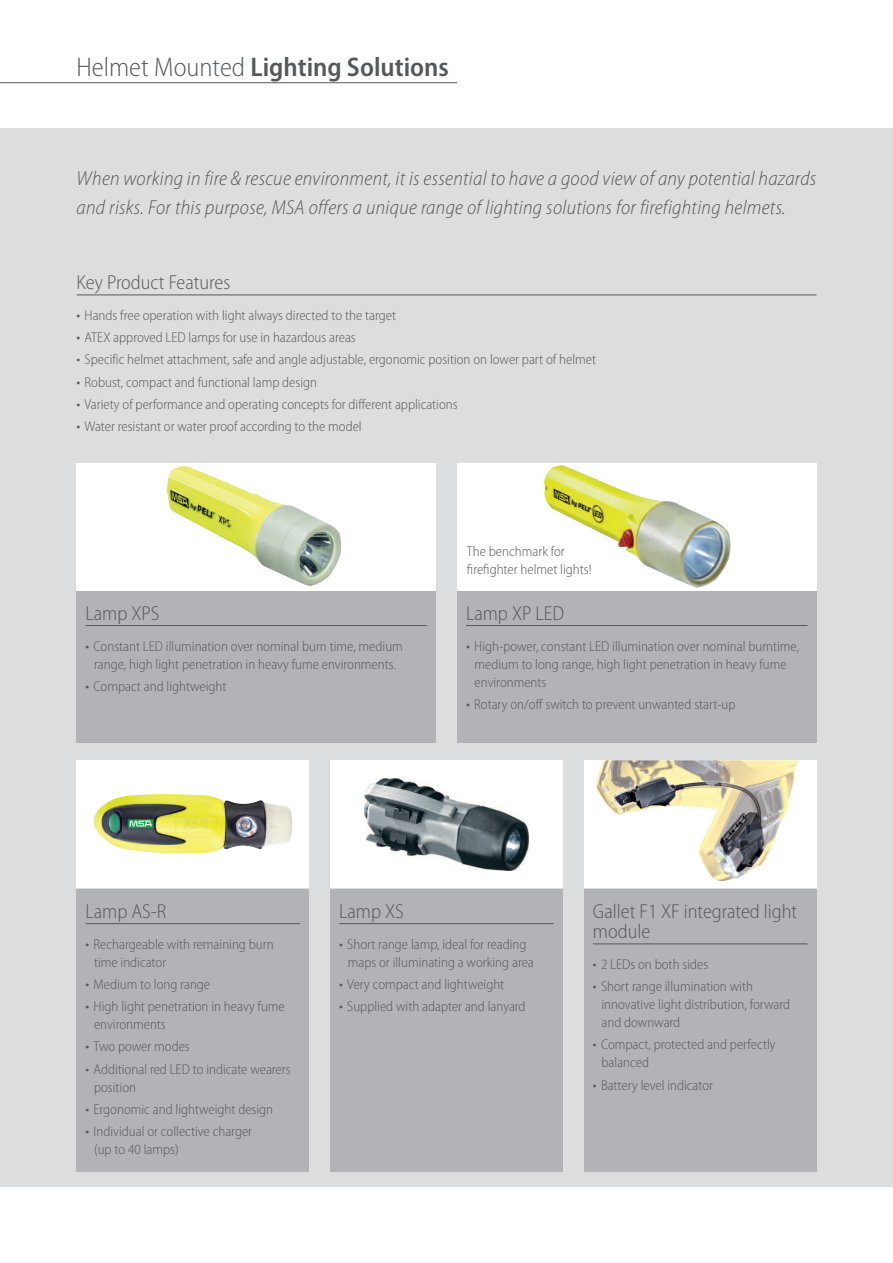
<style>
.page{position:relative;width:893px;height:1263px;background:#fff}
.page>*{position:absolute;margin:0;border:0;box-sizing:border-box;transform-origin:0 0}
.t1{font:600 semi-condensed 27px "Myriad Pro";color:#57585a}
.t2{font:italic 300 semi-condensed 20.25px/28.5px "Myriad Pro";letter-spacing:.015em;color:#57585a}
.t3{font:300 semi-condensed 20.25px/20.2px "Myriad Pro";color:#57585a}
.t4{font:300 semi-condensed 14.25px/18px "Myriad Pro";color:#57585a}
.s1{font-weight:300}
.s2{font-size:15.6px}
</style>
<div class="page">
<div style="left:0;top:128px;width:893px;height:1058px;background:#dcdddf"></div>
<div style="left:77px;top:463px;width:359px;height:128px;background:#fff"></div>
<img style="left:166px;top:466px;width:175px;height:120px">
<div style="left:457px;top:463px;width:359px;height:128px;background:#fff"></div>
<img style="left:544px;top:465px;width:187px;height:123px">
<div style="left:77px;top:760px;width:232px;height:128px;background:#fff"></div>
<img style="left:94px;top:794px;width:199px;height:60px">
<div style="left:330px;top:760px;width:233px;height:128px;background:#fff"></div>
<img style="left:364px;top:778px;width:165px;height:92px">
<div style="left:584px;top:760px;width:232px;height:128px;background:#fff"></div>
<img style="left:595px;top:760px;width:204px;height:121px">
<hr style="left:77px;top:295px;width:739px;height:1px;background:#57585a">
<div style="left:77px;top:591px;width:359px;height:151px;background:#b2b3b7"></div>
<hr style="left:86px;top:625px;width:341px;height:1px;background:#57585a">
<div style="left:457px;top:591px;width:359px;height:151px;background:#b2b3b7"></div>
<hr style="left:466px;top:625px;width:341px;height:1px;background:#57585a">
<div style="left:77px;top:889px;width:232px;height:282px;background:#b2b3b7"></div>
<hr style="left:86px;top:923px;width:214px;height:1px;background:#57585a">
<div style="left:330px;top:889px;width:233px;height:282px;background:#b2b3b7"></div>
<hr style="left:339px;top:923px;width:215px;height:1px;background:#57585a">
<div style="left:584px;top:889px;width:232px;height:282px;background:#b2b3b7"></div>
<hr style="left:593px;top:943px;width:214px;height:1px;background:#57585a">
<hr style="left:0;top:82px;width:457px;height:1px;background:#57585a">
<h1 class="t1" style="left:77px;top:57px;width:374px"><span class="s1">Helmet Mounted</span> Lighting Solutions</h1>
<h2 class="t2" style="left:77px;top:166px;width:741px">When working in fire &amp; rescue environment, it is essential to have a good view of any potential hazards and risks. For this purpose, MSA offers a unique range of lighting solutions for firefighting helmets.</h2>
<h2 class="t3" style="left:77px;top:274px;width:155px">Key Product Features</h2>
<p class="t4" style="left:77px;top:307px;width:321px"><span class="s2">•</span> Hands free operation with light always directed to the target</p>
<p class="t4" style="left:77px;top:330px;width:281px"><span class="s2">•</span> ATEX approved LED lamps for use in hazardous areas</p>
<p class="t4" style="left:77px;top:352px;width:521px"><span class="s2">•</span> Specific helmet attachment, safe and angle adjustable, ergonomic position on lower part of helmet</p>
<p class="t4" style="left:77px;top:374px;width:242px"><span class="s2">•</span> Robust, compact and functional lamp design</p>
<p class="t4" style="left:77px;top:396px;width:383px"><span class="s2">•</span> Variety of performance and operating concepts for different applications</p>
<p class="t4" style="left:77px;top:419px;width:287px"><span class="s2">•</span> Water resistant or water proof according to the model</p>
<h2 class="t3" style="left:86px;top:604px;width:75px">Lamp XPS</h2>
<p class="t4" style="left:86px;top:638px;width:319px;text-align:center"><span class="s2">•</span> Constant LED illumination over nominal burn time, medium range, high light penetration in heavy fume environments.</p>
<p class="t4" style="left:86px;top:678px;width:142px"><span class="s2">•</span> Compact and lightweight</p>
<p class="t4" style="left:467px;top:544px;width:126px">The benchmark for firefighter helmet lights!</p>
<h2 class="t3" style="left:466px;top:604px;width:99px">Lamp XP LED</h2>
<p class="t4" style="left:475px;top:638px;width:326px;text-indent:-9px"><span class="s2">•</span> High-power, constant LED illumination over nominal burntime, medium to long range, high light penetration in heavy fume environments</p>
<p class="t4" style="left:466px;top:696px;width:271px"><span class="s2">•</span> Rotary on/off switch to prevent unwanted start-up</p>
<h2 class="t3" style="left:86px;top:903px;width:82px">Lamp AS-R</h2>
<p class="t4" style="left:94px;top:936px;width:181px;text-indent:-9px"><span class="s2">•</span> Rechargeable with remaining burn time indicator</p>
<p class="t4" style="left:86px;top:976px;width:126px"><span class="s2">•</span> Medium to long range</p>
<p class="t4" style="left:94px;top:998px;width:192px;text-indent:-9px"><span class="s2">•</span> High light penetration in heavy fume environments</p>
<p class="t4" style="left:86px;top:1039px;width:106px"><span class="s2">•</span> Two power modes</p>
<p class="t4" style="left:94px;top:1061px;width:198px;text-indent:-9px"><span class="s2">•</span> Additional red LED to indicate wearers position</p>
<p class="t4" style="left:86px;top:1101px;width:189px"><span class="s2">•</span> Ergonomic and lightweight design</p>
<p class="t4" style="left:94px;top:1124px;width:160px;text-indent:-9px"><span class="s2">•</span> Individual or collective charger (up to 40 lamps)</p>
<h2 class="t3" style="left:339px;top:903px;width:66px">Lamp XS</h2>
<p class="t4" style="left:339px;top:936px;width:196px;text-align:center"><span class="s2">•</span> Short range lamp, ideal for reading maps or illuminating a working area</p>
<p class="t4" style="left:339px;top:976px;width:167px"><span class="s2">•</span> Very compact and lightweight</p>
<p class="t4" style="left:339px;top:998px;width:188px"><span class="s2">•</span> Supplied with adapter and lanyard</p>
<h2 class="t3" style="left:593px;top:903px;width:206px">Gallet F1 XF integrated light module</h2>
<p class="t4" style="left:593px;top:956px;width:117px"><span class="s2">•</span> 2 LEDs on both sides</p>
<p class="t4" style="left:601px;top:978px;width:190px;text-indent:-9px"><span class="s2">•</span> Short range illumination with innovative light distribution, forward and downward</p>
<p class="t4" style="left:601px;top:1037px;width:176px;text-indent:-9px"><span class="s2">•</span> Compact, protected and perfectly balanced</p>
<p class="t4" style="left:593px;top:1077px;width:122px"><span class="s2">•</span> Battery level indicator</p>
</div>
